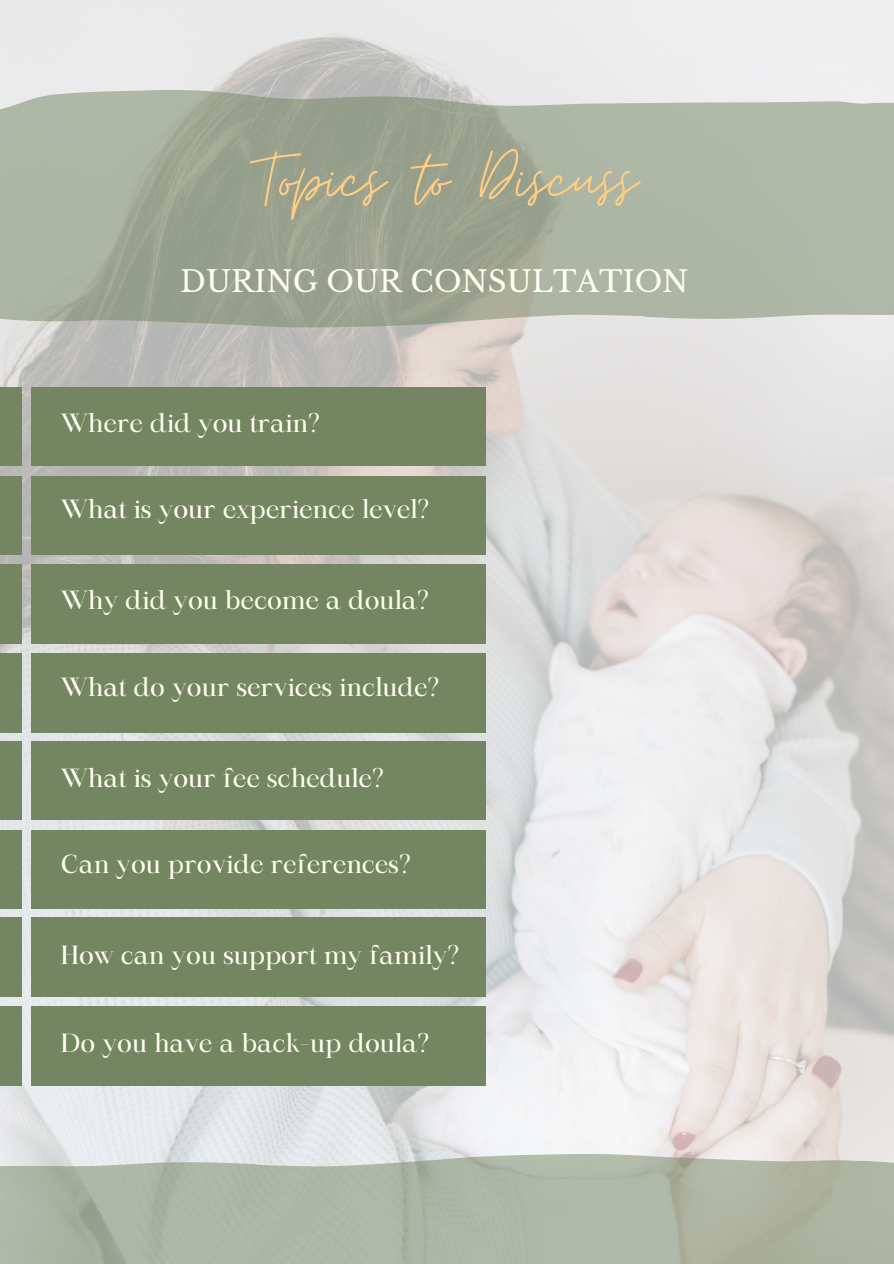
<style>
.page{position:relative;width:894px;height:1264px;background:#fff}
.page>*{position:absolute;margin:0;border:0;box-sizing:border-box;transform-origin:0 0}
.t1{font:82.5px "Moon Time";color:#ffcd81}
.t2{font:29.1px "Libre Baskerville";color:#fffff0}
.t3{font:25.05px "Maharlika";color:#fffff0}
</style>
<div class="page">
<img style="left:0;top:0;width:893px;height:1119px">
<div style="left:0;top:387px;width:22px;height:79px;background:#738561"></div>
<div style="left:31px;top:387px;width:454px;height:79px;background:#738561"></div>
<div style="left:0;top:476px;width:22px;height:79px;background:#738561"></div>
<div style="left:31px;top:476px;width:454px;height:79px;background:#738561"></div>
<div style="left:0;top:564px;width:22px;height:80px;background:#738561"></div>
<div style="left:31px;top:564px;width:454px;height:80px;background:#738561"></div>
<div style="left:0;top:653px;width:22px;height:80px;background:#738561"></div>
<div style="left:31px;top:653px;width:454px;height:80px;background:#738561"></div>
<svg style="left:0;top:60px;width:893px;height:301px;background:#b3b9ab"></svg>
<svg style="left:0;top:1119px;width:893px;height:144px;background:#bdc4b8"></svg>
<div style="left:0;top:740px;width:22px;height:79px;background:#738561"></div>
<div style="left:31px;top:740px;width:454px;height:79px;background:#738561"></div>
<div style="left:0;top:829px;width:22px;height:79px;background:#738561"></div>
<div style="left:31px;top:829px;width:454px;height:79px;background:#738561"></div>
<div style="left:0;top:917px;width:22px;height:80px;background:#738561"></div>
<div style="left:31px;top:917px;width:454px;height:80px;background:#738561"></div>
<div style="left:0;top:1006px;width:22px;height:80px;background:#738561"></div>
<div style="left:31px;top:1006px;width:454px;height:80px;background:#738561"></div>
<p class="t1" style="left:257px;top:129px;width:381px">Topics to Discuss</p>
<p class="t2" style="left:180px;top:263px;width:509px">DURING OUR CONSULTATION</p>
<h1 class="t3" style="left:61px;top:412px;width:260px">Where did you train?</h1>
<h2 class="t3" style="left:61px;top:499px;width:370px">What is your experience level?</h2>
<p class="t3" style="left:61px;top:589px;width:369px">Why did you become a doula?</p>
<p class="t3" style="left:61px;top:676px;width:380px">What do your services include?</p>
<p class="t3" style="left:61px;top:767px;width:324px">What is your fee schedule?</p>
<p class="t3" style="left:61px;top:854px;width:351px">Can you provide references?</p>
<p class="t3" style="left:61px;top:944px;width:400px">How can you support my family?</p>
<p class="t3" style="left:61px;top:1032px;width:370px">Do you have a back-up doula?</p>
</div>
